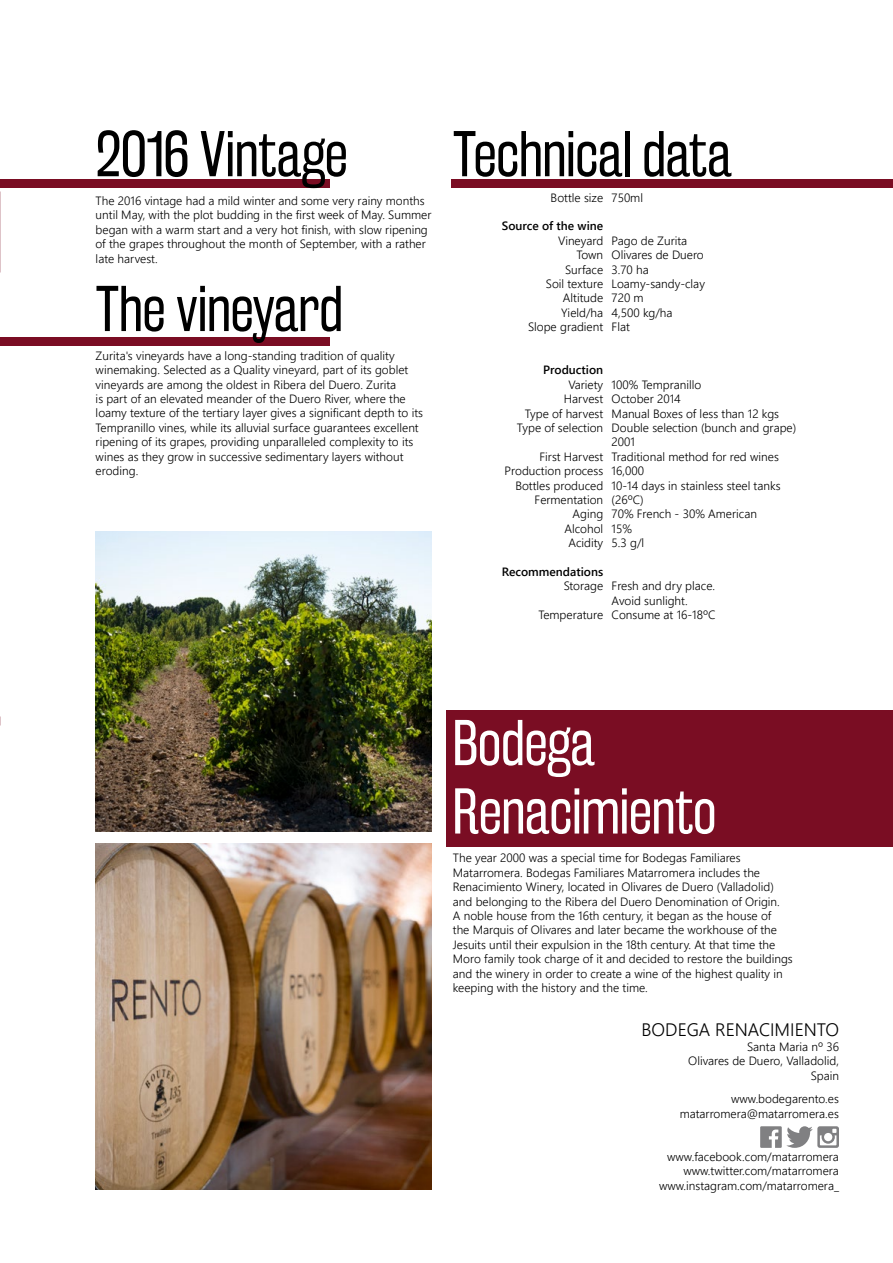
<style>
.page{position:relative;width:893px;height:1263px;background:#fff}
.page>*{position:absolute;margin:0;border:0;box-sizing:border-box;transform-origin:0 0}
.t1{font:57px "Rakesly Bk";color:#000}
.t2{font:57px/68.4px "Rakesly Bk";color:#fff}
.t3{font:18px "Webly Sleek UI Semilight";color:#000}
.t4{font:12px/14.4px "Webly Sleek UI Semilight";color:#000;text-align:right}
.t5{font:12px "Webly Sleek UI Semibold";color:#000}
</style>
<div class="page">
<div style="left:446px;top:710px;width:447px;height:136px;background:#7a0d23"></div>
<svg style="left:760px;top:1126px;width:79px;height:22px"></svg>
<img style="left:96px;top:844px;width:335px;height:345px">
<img style="left:96px;top:531px;width:335px;height:300px">
<div style="left:0;top:180px;width:330px;height:8px;background:#7a0d23"></div>
<div style="left:0;top:337px;width:330px;height:8px;background:#7a0d23"></div>
<div style="left:451px;top:180px;width:442px;height:8px;background:#7a0d23"></div>
<h1 class="t1" style="left:96px;top:120px;width:253px">2016 Vintage</h1>
<p class="t4" style="left:96px;top:193px;width:337px;text-align:left">The 2016 vintage had a mild winter and some very rainy months until May, with the plot budding in the first week of May. Summer began with a warm start and a very hot finish, with slow ripening of the grapes throughout the month of September, with a rather late harvest.</p>
<h1 class="t1" style="left:96px;top:275px;width:249px">The vineyard</h1>
<p class="t4" style="left:96px;top:348px;width:329px;text-align:left">Zurita's vineyards have a long-standing tradition of quality winemaking. Selected as a Quality vineyard, part of its goblet vineyards are among the oldest in Ribera del Duero. Zurita<br>is part of an elevated meander of the Duero River, where the loamy texture of the tertiary layer gives a significant depth to its Tempranillo vines, while its alluvial surface guarantees excellent ripening of its grapes, providing unparalleled complexity to its wines as they grow in successive sedimentary layers without eroding.</p>
<h1 class="t1" style="left:453px;top:120px;width:280px">Technical data</h1>
<p class="t4" style="left:551px;top:190px;width:54px">Bottle size</p>
<p class="t5" style="left:502px;top:217px;width:103px">Source of the wine</p>
<p class="t4" style="left:528px;top:233px;width:77px">Vineyard<br>Town<br>Surface<br>Soil texture<br>Altitude<br>Yield/ha<br>Slope gradient</p>
<p class="t5" style="left:543px;top:361px;width:62px">Production</p>
<p class="t4" style="left:517px;top:377px;width:88px">Variety<br>Harvest<br>Type of harvest<br>Type of selection</p>
<p class="t4" style="left:505px;top:449px;width:100px">First Harvest<br>Production process<br>Bottles produced<br>Fermentation<br>Aging<br>Alcohol<br>Acidity</p>
<p class="t5" style="left:502px;top:563px;width:103px">Recommendations</p>
<p class="t4" style="left:564px;top:578px;width:41px">Storage</p>
<p class="t4" style="left:538px;top:607px;width:66px">Temperature</p>
<p class="t4" style="left:612px;top:190px;width:33px">750ml</p>
<p class="t4" style="left:612px;top:233px;width:95px;text-align:left">Pago de Zurita<br>Olivares de Duero<br>3.70 ha<br>Loamy-sandy-clay<br>720 m<br>4,500 kg/ha<br>Flat</p>
<p class="t4" style="left:612px;top:377px;width:186px;text-align:left">100% Tempranillo<br>October 2014<br>Manual Boxes of less than 12 kgs<br>Double selection (bunch and grape)<br>2001<br>Traditional method for red wines<br>16,000<br>10-14 days in stainless steel tanks (26ºC)<br>70% French - 30% American<br>15%<br>5.3 g/l</p>
<p class="t4" style="left:612px;top:578px;width:105px;text-align:left">Fresh and dry place.<br>Avoid sunlight.<br>Consume at 16-18ºC</p>
<h1 class="t2" style="left:453px;top:709px;width:265px">Bodega<br>Renacimiento</h1>
<p class="t4" style="left:453px;top:850px;width:341px;text-align:left">The year 2000 was a special time for Bodegas Familiares Matarromera. Bodegas Familiares Matarromera includes the Renacimiento Winery, located in Olivares de Duero (Valladolid) and belonging to the Ribera del Duero Denomination of Origin.<br>A noble house from the 16th century, it began as the house of<br>the Marquis of Olivares and later became the workhouse of the Jesuits until their expulsion in the 18th century. At that time the Moro family took charge of it and decided to restore the buildings and the winery in order to create a wine of the highest quality in keeping with the history and the time.</p>
<h2 class="t3" style="left:642px;top:1016px;width:199px">BODEGA RENACIMIENTO</h2>
<p class="t4" style="left:688px;top:1039px;width:152px">Santa Maria nº 36<br>Olivares de Duero, Valladolid,<br>Spain</p>
<p class="t4" style="left:680px;top:1091px;width:161px">www.bodegarento.es matarromera@matarromera.es</p>
<p class="t4" style="left:659px;top:1149px;width:181px">www.facebook.com/matarromera www.twitter.com/matarromera www.instagram.com/matarromera_</p>
</div>
